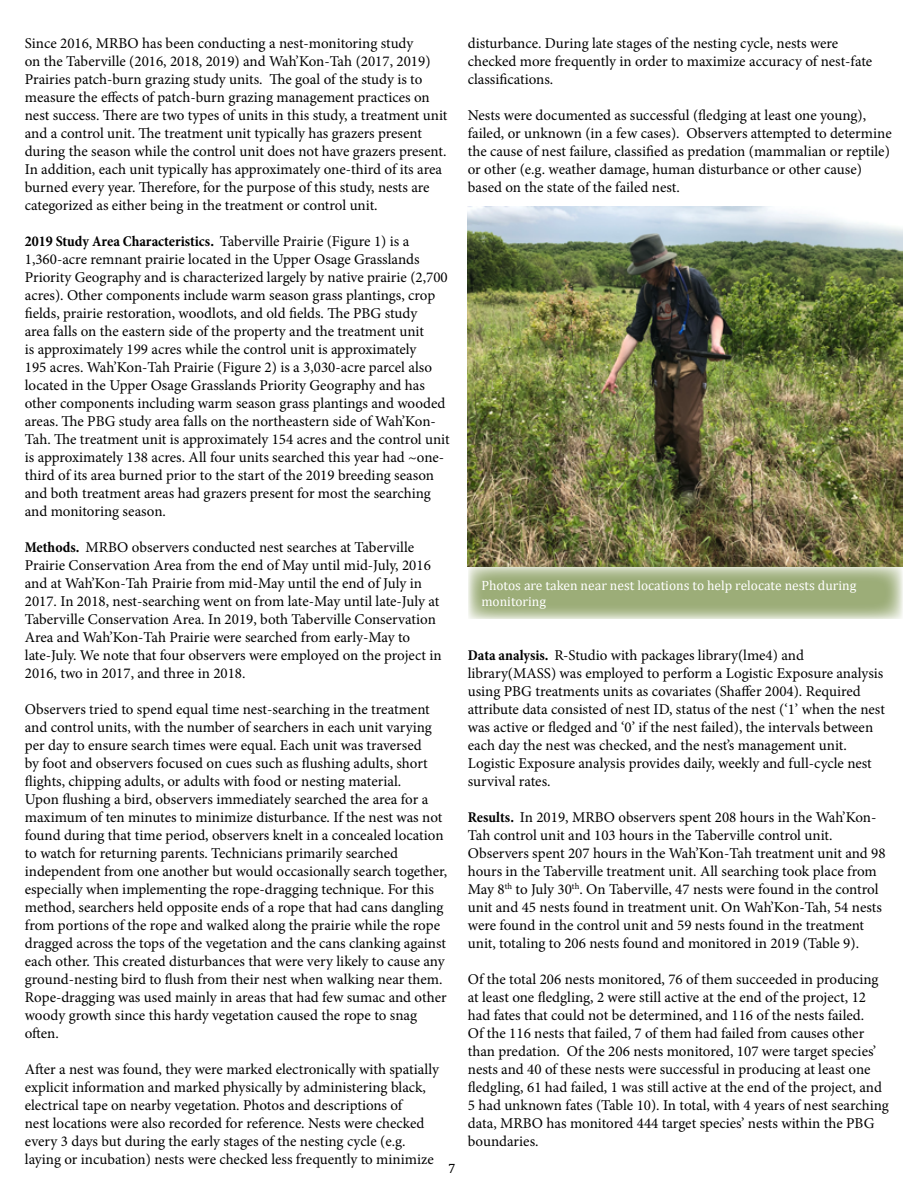
<style>
.page{position:relative;width:918px;height:1188px;background:#fff}
.page>*{position:absolute;margin:0;border:0;box-sizing:border-box;transform-origin:0 0}
.t1{font:15px/18px "Minion Pro";color:#000}
.t2{font:13.5px/16.2px "Cambria";color:#fff}
.t3{font:13.5px "Cambria";color:#000}
.s1{font-weight:700;font-stretch:condensed}
</style>
<div class="page">
<img style="left:468px;top:207px;width:435px;height:359px">
<svg style="left:468px;top:566px;width:435px;height:53px;background:#abb98d"></svg>
<p class="t1" style="left:25px;top:34px;width:424px">Since 2016, MRBO has been conducting a nest-monitoring study<br>on the Taberville (2016, 2018, 2019) and Wah’Kon-Tah (2017, 2019)<br>Prairies patch-burn grazing study units. The goal of the study is to measure the effects of patch-burn grazing management practices on nest success. There are two types of units in this study, a treatment unit and a control unit. The treatment unit typically has grazers present during the season while the control unit does not have grazers present.<br>In addition, each unit typically has approximately one-third of its area burned every year. Therefore, for the purpose of this study, nests are categorized as either being in the treatment or control unit.</p>
<p class="t1" style="left:25px;top:232px;width:426px"><span class="s1">2019 Study Area Characteristics.</span> Taberville Prairie (Figure 1) is a 1,360-acre remnant prairie located in the Upper Osage Grasslands Priority Geography and is characterized largely by native prairie (2,700 acres). Other components include warm season grass plantings, crop fields, prairie restoration, woodlots, and old fields. The PBG study<br>area falls on the eastern side of the property and the treatment unit<br>is approximately 199 acres while the control unit is approximately<br>195 acres. Wah’Kon-Tah Prairie (Figure 2) is a 3,030-acre parcel also located in the Upper Osage Grasslands Priority Geography and has other components including warm season grass plantings and wooded areas. The PBG study area falls on the northeastern side of Wah’Kon-Tah. The treatment unit is approximately 154 acres and the control unit is approximately 138 acres. All four units searched this year had ~one&shy;third of its area burned prior to the start of the 2019 breeding season and both treatment areas had grazers present for most the searching and monitoring season.</p>
<p class="t1" style="left:25px;top:538px;width:418px"><span class="s1">Methods.</span> MRBO observers conducted nest searches at Taberville Prairie Conservation Area from the end of May until mid-July, 2016 and at Wah’Kon-Tah Prairie from mid-May until the end of July in 2017. In 2018, nest-searching went on from late-May until late-July at Taberville Conservation Area. In 2019, both Taberville Conservation Area and Wah’Kon-Tah Prairie were searched from early-May to late-July. We note that four observers were employed on the project in 2016, two in 2017, and three in 2018.</p>
<p class="t1" style="left:25px;top:700px;width:424px">Observers tried to spend equal time nest-searching in the treatment and control units, with the number of searchers in each unit varying per day to ensure search times were equal. Each unit was traversed<br>by foot and observers focused on cues such as flushing adults, short flights, chipping adults, or adults with food or nesting material.<br>Upon flushing a bird, observers immediately searched the area for a maximum of ten minutes to minimize disturbance. If the nest was not found during that time period, observers knelt in a concealed location to watch for returning parents. Technicians primarily searched independent from one another but would occasionally search together, especially when implementing the rope-dragging technique. For this method, searchers held opposite ends of a rope that had cans dangling from portions of the rope and walked along the prairie while the rope dragged across the tops of the vegetation and the cans clanking against each other. This created disturbances that were very likely to cause any ground-nesting bird to flush from their nest when walking near them.<br>Rope-dragging was used mainly in areas that had few sumac and other woody growth since this hardy vegetation caused the rope to snag often.</p>
<p class="t1" style="left:25px;top:1060px;width:416px">After a nest was found, they were marked electronically with spatially explicit information and marked physically by administering black, electrical tape on nearby vegetation. Photos and descriptions of<br>nest locations were also recorded for reference. Nests were checked every 3 days but during the early stages of the nesting cycle (e.g. laying or incubation) nests were checked less frequently to minimize</p>
<p class="t3" style="left:448px;top:1160px;width:9px">7</p>
<p class="t1" style="left:468px;top:34px;width:406px">disturbance. During late stages of the nesting cycle, nests were checked more frequently in order to maximize accuracy of nest-fate classifications.</p>
<p class="t1" style="left:468px;top:106px;width:425px">Nests were documented as successful (fledging at least one young), failed, or unknown (in a few cases). Observers attempted to determine the cause of nest failure, classified as predation (mammalian or reptile) or other (e.g. weather damage, human disturbance or other cause) based on the state of the failed nest.</p>
<p class="t2" style="left:481px;top:577px;width:377px">Photos are taken near nest locations to help relocate nests during monitoring</p>
<p class="t1" style="left:468px;top:646px;width:419px"><span class="s1">Data analysis.</span> R-Studio with packages library(lme4) and library(MASS) was employed to perform a Logistic Exposure analysis using PBG treatments units as covariates (Shaffer 2004). Required attribute data consisted of nest ID, status of the nest (‘1’ when the nest was active or fledged and ‘0’ if the nest failed), the intervals between each day the nest was checked, and the nest’s management unit.<br>Logistic Exposure analysis provides daily, weekly and full-cycle nest survival rates.</p>
<p class="t1" style="left:468px;top:808px;width:419px"><span class="s1">Results.</span> In 2019, MRBO observers spent 208 hours in the Wah’Kon-Tah control unit and 103 hours in the Taberville control unit.<br>Observers spent 207 hours in the Wah’Kon-Tah treatment unit and 98 hours in the Taberville treatment unit. All searching took place from May 8<sup>th</sup> to July 30<sup>th</sup>. On Taberville, 47 nests were found in the control unit and 45 nests found in treatment unit. On Wah’Kon-Tah, 54 nests were found in the control unit and 59 nests found in the treatment unit, totaling to 206 nests found and monitored in 2019 (Table 9).</p>
<p class="t1" style="left:468px;top:970px;width:423px">Of the total 206 nests monitored, 76 of them succeeded in producing at least one fledgling, 2 were still active at the end of the project, 12 had fates that could not be determined, and 116 of the nests failed.<br>Of the 116 nests that failed, 7 of them had failed from causes other than predation. Of the 206 nests monitored, 107 were target species’ nests and 40 of these nests were successful in producing at least one fledgling, 61 had failed, 1 was still active at the end of the project, and 5 had unknown fates (Table 10). In total, with 4 years of nest searching data, MRBO has monitored 444 target species’ nests within the PBG boundaries.</p>
</div>
